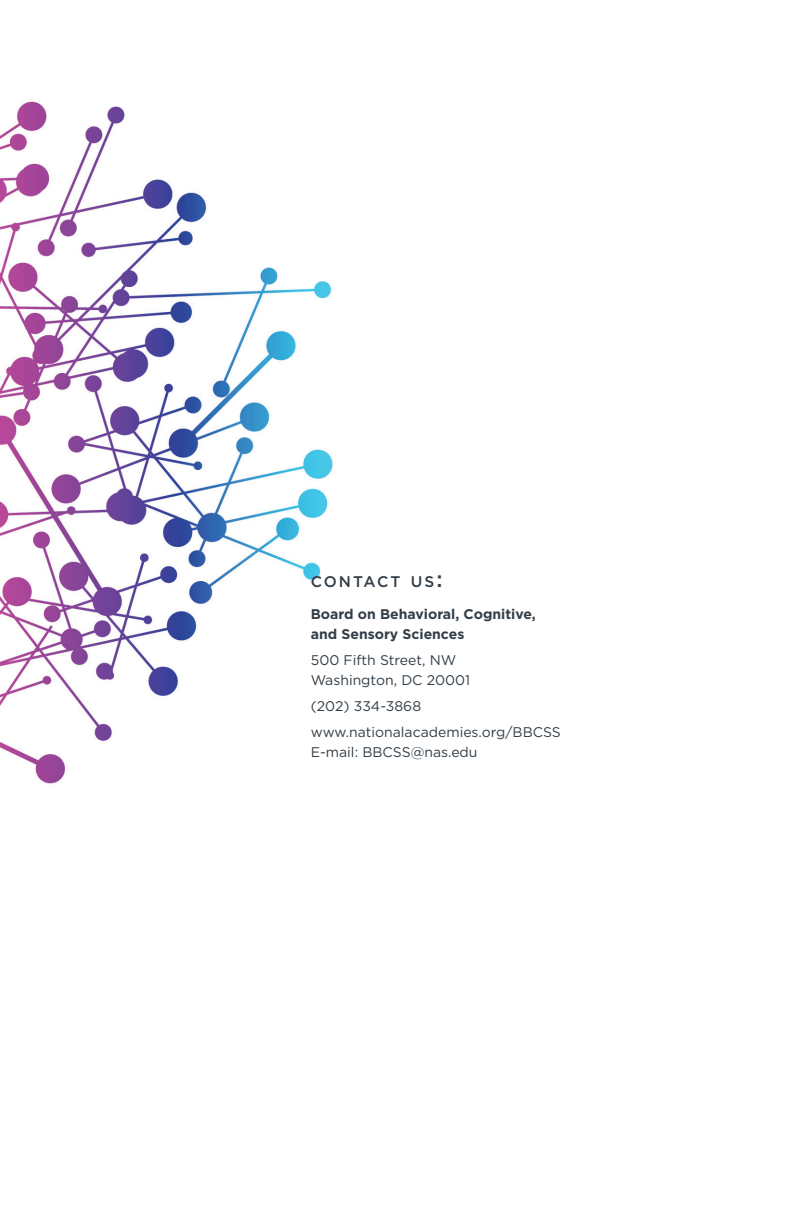
<style>
.page{position:relative;width:792px;height:1224px;background:#fff}
.page>*{position:absolute;margin:0;border:0;box-sizing:border-box;transform-origin:0 0}
.t1{font:500 15.4px "Gotham";letter-spacing:.13em;color:#323d47}
.t2{font:14px/20px "Gotham";color:#323d47}
.t3{font:700 14px/20px "Gotham";color:#323d47}
.s1{font-size:22px}
</style>
<div class="page">
<img style="left:0;top:101px;width:333px;height:683px">
<p class="t1" style="left:311px;top:571px;width:133px">CONTACT US<span class="s1">:</span></p>
<p class="t3" style="left:311px;top:604px;width:227px">Board on Behavioral, Cognitive, and Sensory Sciences</p>
<p class="t2" style="left:311px;top:650px;width:161px">500 Fifth Street, NW<br>Washington, DC 20001</p>
<p class="t2" style="left:311px;top:693px;width:252px;line-height:26px">(202) 334-3868 www.nationalacademies.org/BBCSS</p>
<p class="t2" style="left:311px;top:742px;width:168px">E-mail: BBCSS@nas.edu</p>
</div>
